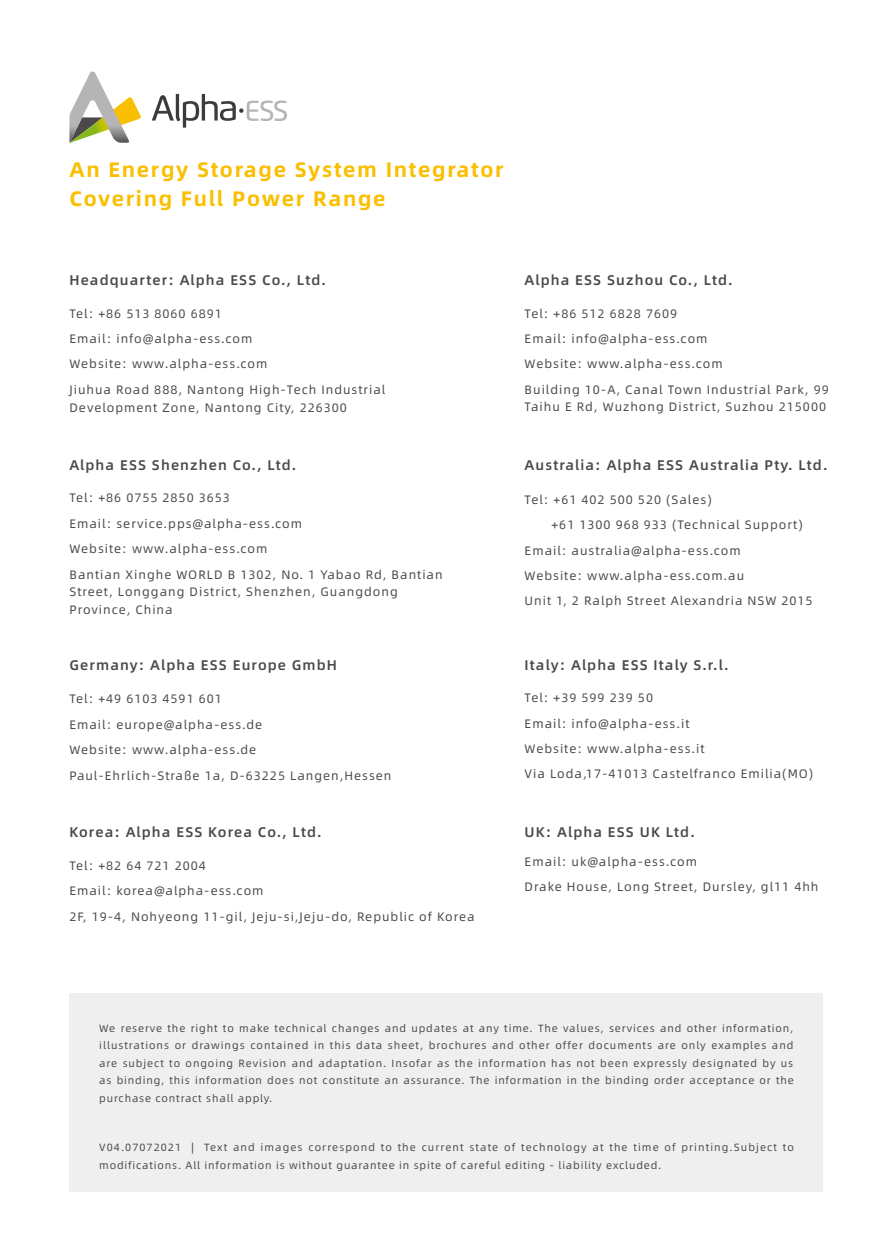
<style>
.page{position:relative;width:893px;height:1241px;background:#fff}
.page>*{position:absolute;margin:0;border:0;box-sizing:border-box;transform-origin:0 0}
.t1{font:21px/28.9px "Alibaba Pu Hui Ti B";letter-spacing:.08em;color:#fabf00}
.t2{font:14px "Alibaba Pu Hui Ti M";letter-spacing:.08em;color:#4c4948}
.t3{font:12.25px/25.4px "Alibaba Pu Hui Ti";letter-spacing:.08em;color:#4c4948}
.t4{font:10.5px/17.5px "Alibaba Pu Hui Ti";letter-spacing:.08em;color:#4c4948;text-align:justify}
</style>
<div class="page">
<svg style="left:69px;top:71px;width:72px;height:72px"></svg>
<svg style="left:152px;top:94px;width:135px;height:34px"></svg>
<div style="left:69px;top:993px;width:754px;height:198px;background:#efefef"></div>
<h1 class="t1" style="left:69px;top:154px;width:436px">An Energy Storage System Integrator<br>Covering Full Power Range</h1>
<p class="t2" style="left:69px;top:269px;width:258px">Headquarter: Alpha ESS Co., Ltd.</p>
<p class="t2" style="left:525px;top:269px;width:210px">Alpha ESS Suzhou Co., Ltd.</p>
<p class="t3" style="left:69px;top:300px;width:317px">Tel: +86 513 8060 6891<br>Email: info@alpha-ess.com<br>Website: www.alpha-ess.com<br>Jiuhua Road 888, Nantong High-Tech Industrial</p>
<p class="t3" style="left:69px;top:394px;width:279px">Development Zone, Nantong City, 226300</p>
<p class="t3" style="left:525px;top:300px;width:306px">Tel: +86 512 6828 7609<br>Email: info@alpha-ess.com<br>Website: www.alpha-ess.com<br>Building 10-A, Canal Town Industrial Park, 99</p>
<p class="t3" style="left:525px;top:393px;width:303px">Taihu E Rd, Wuzhong District, Suzhou 215000</p>
<p class="t2" style="left:69px;top:454px;width:228px">Alpha ESS Shenzhen Co., Ltd.</p>
<p class="t3" style="left:69px;top:484px;width:375px">Tel: +86 0755 2850 3653<br>Email: service.pps@alpha-ess.com<br>Website: www.alpha-ess.com<br>Bantian Xinghe WORLD B 1302, No. 1 Yabao Rd, Bantian</p>
<p class="t3" style="left:69px;top:582px;width:330px;line-height:17.5px">Street, Longgang District, Shenzhen, Guangdong<br>Province, China</p>
<p class="t2" style="left:69px;top:653px;width:269px">Germany: Alpha ESS Europe GmbH</p>
<p class="t3" style="left:69px;top:685px;width:324px">Tel: +49 6103 4591 601<br>Email: europe@alpha-ess.de<br>Website: www.alpha-ess.de<br>Paul-Ehrlich-Straße 1a, D-63225 Langen,Hessen</p>
<p class="t2" style="left:69px;top:821px;width:254px">Korea: Alpha ESS Korea Co., Ltd.</p>
<p class="t3" style="left:69px;top:851px;width:407px">Tel: +82 64 721 2004<br>Email: korea@alpha-ess.com<br>2F, 19-4, Nohyeong 11-gil, Jeju-si,Jeju-do, Republic of Korea</p>
<p class="t2" style="left:525px;top:454px;width:304px">Australia: Alpha ESS Australia Pty. Ltd.</p>
<p class="t3" style="left:525px;top:486px;width:189px">Tel: +61 402 500 520 (Sales)</p>
<p class="t3" style="left:552px;top:511px;width:253px">+61 1300 968 933 (Technical Support)</p>
<p class="t3" style="left:525px;top:537px;width:218px">Email: australia@alpha-ess.com</p>
<p class="t3" style="left:525px;top:562px;width:221px">Website: www.alpha-ess.com.au</p>
<p class="t3" style="left:525px;top:587px;width:289px">Unit 1, 2 Ralph Street Alexandria NSW 2015</p>
<p class="t2" style="left:525px;top:653px;width:206px">Italy: Alpha ESS Italy S.r.l.</p>
<p class="t3" style="left:525px;top:684px;width:290px">Tel: +39 599 239 50<br>Email: info@alpha-ess.it<br>Website: www.alpha-ess.it<br>Via Loda,17-41013 Castelfranco Emilia(MO)</p>
<p class="t2" style="left:525px;top:821px;width:172px">UK: Alpha ESS UK Ltd.</p>
<p class="t3" style="left:525px;top:848px;width:295px">Email: uk@alpha-ess.com<br>Drake House, Long Street, Dursley, gl11 4hh</p>
<p class="t4" style="left:99px;top:1018px;width:696px">We reserve the right to make technical changes and updates at any time. The values, services and other information, illustrations or drawings contained in this data sheet, brochures and other offer documents are only examples and are subject to ongoing Revision and adaptation. Insofar as the information has not been expressly designated by us as binding, this information does not constitute an assurance. The information in the binding order acceptance or the purchase contract shall apply.</p>
<p class="t4" style="left:99px;top:1137px;width:696px">V04.07072021 ∣ Text and images correspond to the current state of technology at the time of printing.Subject to modifications. All information is without guarantee in spite of careful editing - liability excluded.</p>
</div>
